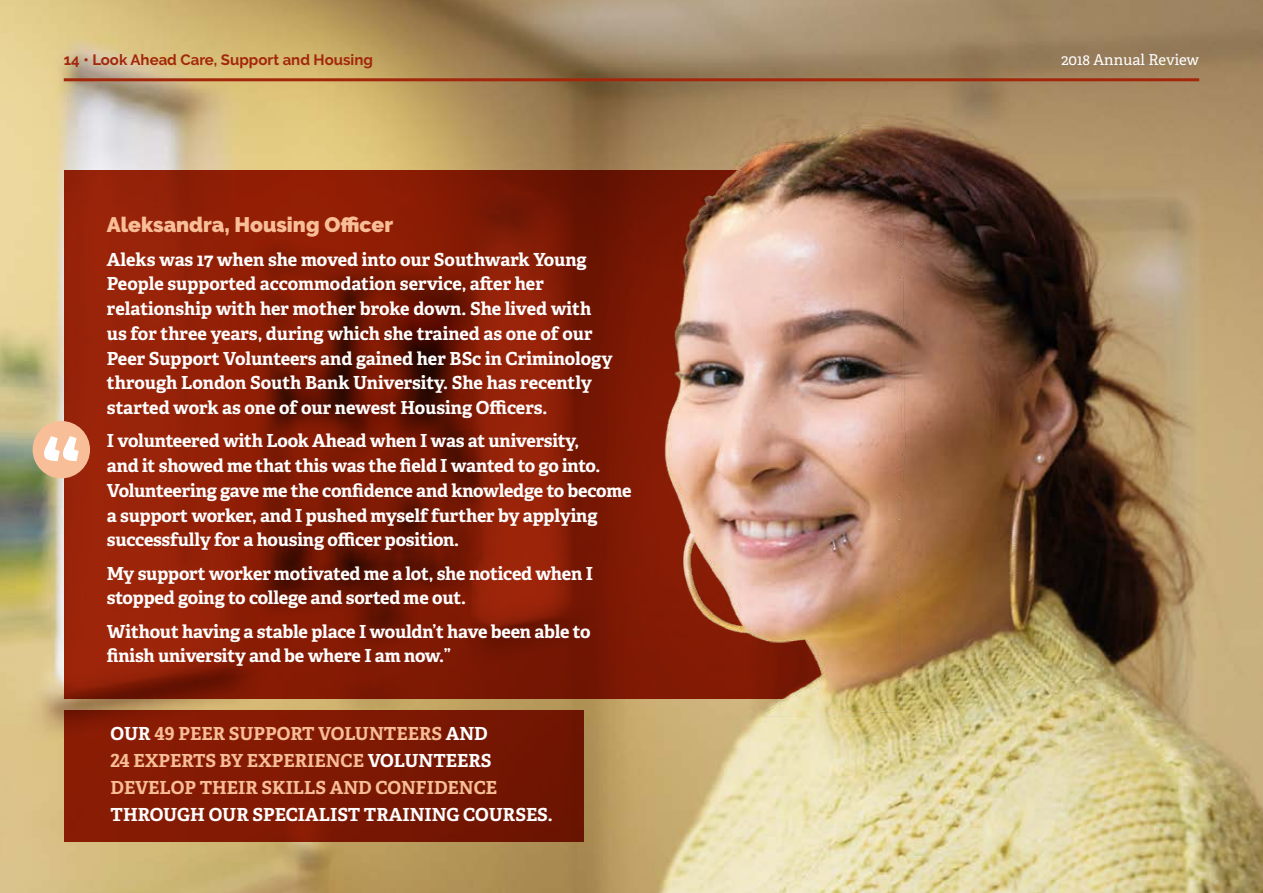
<style>
.page{position:relative;width:1263px;height:893px;background:#fff}
.page>*{position:absolute;margin:0;border:0;box-sizing:border-box;transform-origin:0 0}
.t1{font:900 21px "Raleway";color:#f9bf98}
.t2{font:700 18px/24.8px "Adelle PE";letter-spacing:-.01em;color:#fff}
.t3{font:700 18px/27px "Adelle PE";color:#f9bf98}
.t4{font:700 15px "Raleway";color:#a2270b}
.t5{font:15px "Adelle PE";color:#fff}
.s1{color:#fff}
</style>
<div class="page">
<img style="left:0;top:0;width:1263px;height:893px">
<div style="left:64px;top:710px;width:519px;height:131px;background:linear-gradient(to right,#8c1d04,#6f1502)"></div>
<svg style="left:64px;top:170px;width:769px;height:529px;background:#90331d"></svg>
<div style="left:33px;top:421px;width:57px;height:57px;background:#f9bf98;border-radius:50%"></div>
<svg style="left:44px;top:436px;width:35px;height:25px"></svg>
<hr style="left:64px;top:78px;width:1135px;height:3px;background:#a2270b">
<p class="t4" style="left:64px;top:51px;width:311px">14 • Look Ahead Care, Support and Housing</p>
<p class="t5" style="left:1061px;top:49px;width:139px">2018 Annual Review</p>
<p class="t1" style="left:107px;top:213px;width:288px">Aleksandra, Housing Officer</p>
<p class="t2" style="left:107px;top:246px;width:507px">Aleks was 17 when she moved into our Southwark Young People supported accommodation service, after her relationship with her mother broke down. She lived with us for three years, during which she trained as one of our Peer Support Volunteers and gained her BSc in Criminology through London South Bank University. She has recently started work as one of our newest Housing Officers.</p>
<p class="t2" style="left:107px;top:428px;width:526px">I volunteered with Look Ahead when I was at university,<br>and it showed me that this was the field I wanted to go into.<br>Volunteering gave me the confidence and knowledge to become a support worker, and I pushed myself further by applying successfully for a housing officer position.</p>
<p class="t2" style="left:107px;top:560px;width:487px">My support worker motivated me a lot, she noticed when I stopped going to college and sorted me out.</p>
<p class="t2" style="left:107px;top:618px;width:485px">Without having a stable place I wouldn’t have been able to finish university and be where I am now.”</p>
<p class="t3" style="left:111px;top:720px;width:388px"><span class="s1">OUR</span> 49 PEER SUPPORT VOLUNTEERS <span class="s1">AND<br></span>24 EXPERTS BY EXPERIENCE <span class="s1">VOLUNTEERS<br></span>DEVELOP THEIR SKILLS AND CONFIDENCE</p>
<p class="t2" style="left:111px;top:802px;width:444px">THROUGH OUR SPECIALIST TRAINING COURSES.</p>
</div>
